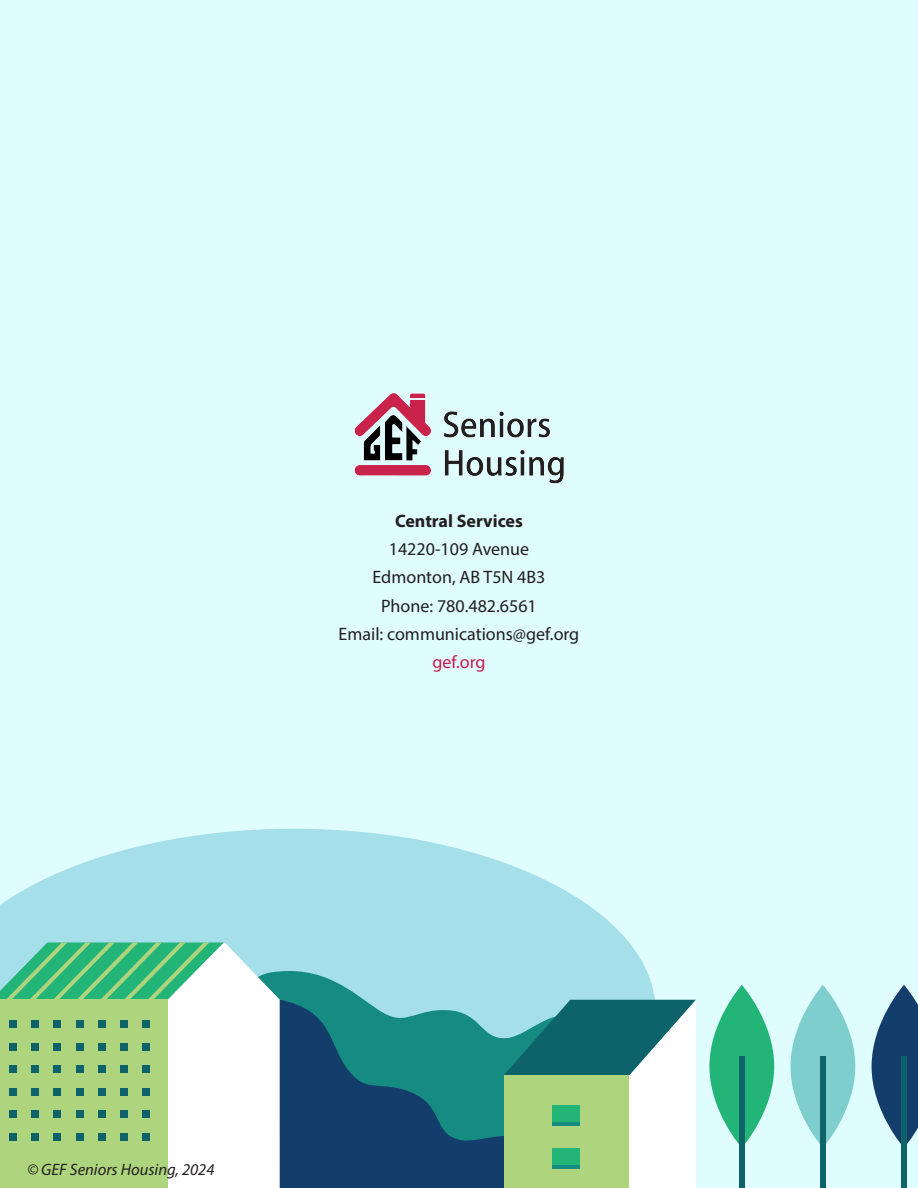
<style>
.page{position:relative;width:918px;height:1188px;background:#dffcfe}
.page>*{position:absolute;margin:0;border:0;box-sizing:border-box;transform-origin:0 0}
.Body_center{font:18px "Myriad Pro";color:#231f20}
.Body_center-2{font:700 18px "Myriad Pro";color:#231f20}
.Body_center-3{font:18px "Myriad Pro";color:#c51b4c}
.t1{font:italic 16.5px "Myriad Pro";color:#231f20}
</style>
<div class="page">
<svg style="left:0;top:829px;width:656px;height:171px;fill:#a4dfea"></svg>
<svg style="left:280px;top:964px;width:318px;height:36px;background:#95d6df"></svg>
<svg style="left:280px;top:988px;width:265px;height:200px;background:#226b80"></svg>
<div style="left:504px;top:1075px;width:126px;height:113px;background:#aed47e"></div>
<div style="left:630px;top:1075px;width:66px;height:113px;background:#fff"></div>
<svg style="left:504px;top:1000px;width:192px;height:75px;background:#478d92"></svg>
<div style="left:553px;top:1105px;width:27px;height:19px;background:#23b477"></div>
<div style="left:553px;top:1148px;width:27px;height:19px;background:#23b477"></div>
<hr style="left:553px;top:1122px;width:27px;height:4px;background:#158b82">
<hr style="left:553px;top:1165px;width:27px;height:4px;background:#158b82">
<svg style="left:0;top:942px;width:280px;height:246px;background:#b3dbad"></svg>
<svg style="left:872px;top:985px;width:46px;height:159px"></svg>
<div style="left:901px;top:1056px;width:6px;height:132px;background:#0e6269"></div>
<svg style="left:791px;top:985px;width:64px;height:163px;background:#8bd3d4"></svg>
<div style="left:820px;top:1056px;width:5px;height:132px;background:#0e6269"></div>
<svg style="left:709px;top:985px;width:65px;height:163px;background:#41be8d"></svg>
<div style="left:739px;top:1056px;width:5px;height:132px;background:#0e6269"></div>
<img style="left:354px;top:393px;width:210px;height:91px">
<p class="Body_center-2" style="left:395px;top:509px;width:129px">Central Services</p>
<p class="Body_center" style="left:389px;top:538px;width:142px">14220-109 Avenue</p>
<p class="Body_center" style="left:373px;top:566px;width:174px">Edmonton, AB T5N 4B3</p>
<p class="Body_center" style="left:381px;top:594px;width:157px">Phone: 780.482.6561</p>
<p class="Body_center" style="left:339px;top:623px;width:242px">Email: communications@gef.org</p>
<p class="Body_center-3" style="left:432px;top:651px;width:55px">gef.org</p>
<p class="t1" style="left:27px;top:1159px;width:189px">© GEF Seniors Housing, 2024</p>
</div>
